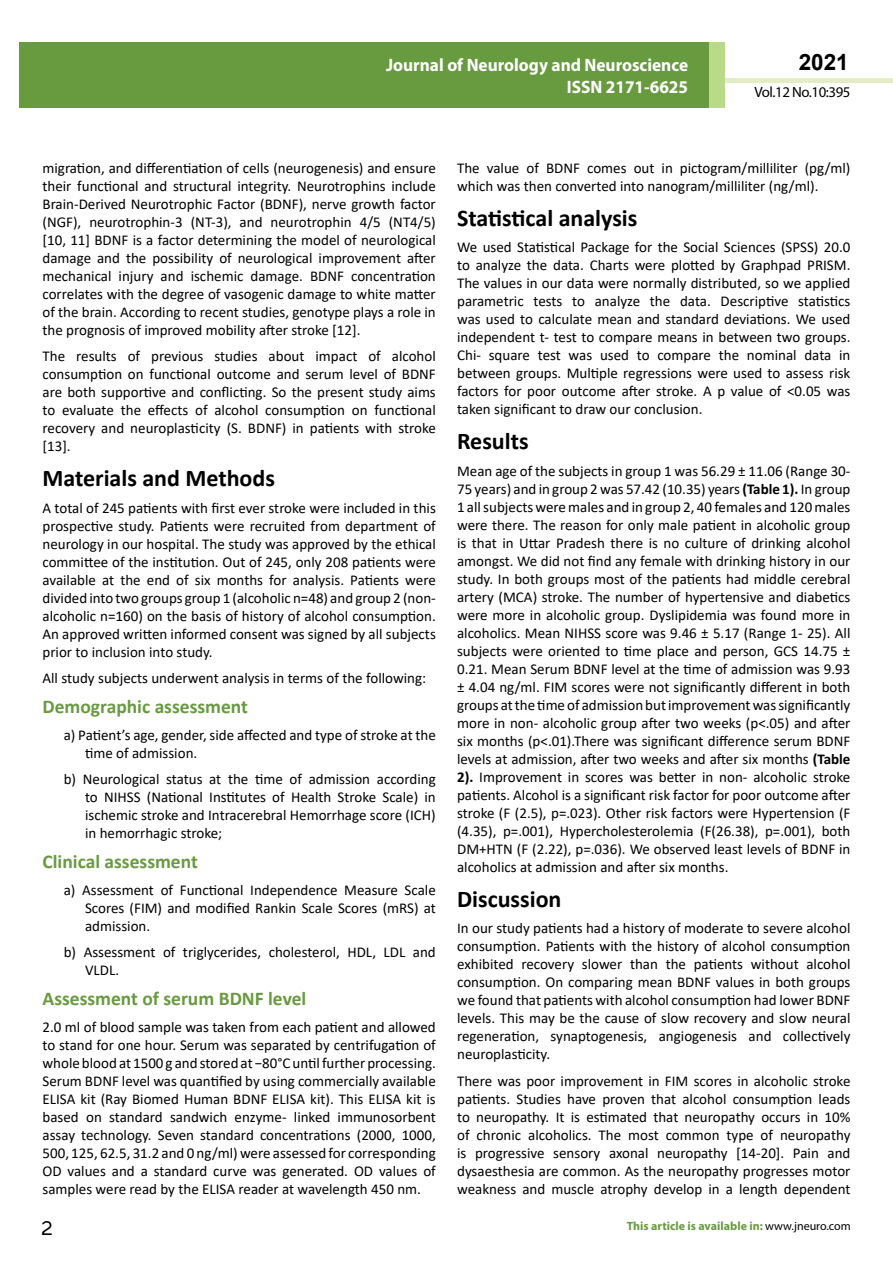
<style>
.page{position:relative;width:893px;height:1263px;background:#fff}
.page>*{position:absolute;margin:0;border:0;box-sizing:border-box;transform-origin:0 0}
.t1{font:25.5px "Tunga";color:#000}
.t2{font:700 24px "Calibri";color:#000}
.t3{font:700 22.5px "Arial";color:#000}
.t4{font:700 19.5px "Calibri";color:#689a40}
.t5{font:700 18px/21.6px "Myriad Pro";color:#fff;text-align:right;scale:.96 1}
.t6{font:15px/18px "Calibri";color:#000;text-align:justify}
.t7{font:14.85px "Myriad Pro";letter-spacing:-.03em;color:#000}
.t8{font:700 12px "Myriad Pro";color:#689a40}
.s1{font-weight:700}
.s2{font-weight:400;color:#000}
</style>
<div class="page">
<hr style="left:725px;top:78px;width:168px;height:4px;background:#e1eec5">
<div style="left:19px;top:42px;width:690px;height:66px;background:#689a40"></div>
<div style="left:709px;top:42px;width:16px;height:66px;background:#b9da89"></div>
<p class="t5" style="left:386px;top:54px;width:316px">Journal of Neurology and Neuroscience<br>ISSN 2171-6625</p>
<p class="t5" style="left:517px;top:53px;width:198px">ARCHIVOS DE MEDICINA<br>ISSN 1698-9465</p>
<h3 class="t3" style="left:799px;top:46px;width:52px">2021</h3>
<p class="t7" style="left:755px;top:83px;width:97px">Vol.12 No.10:395</p>
<p class="t6" style="left:43px;top:158px;width:395px">migration, and differentiation of cells (neurogenesis) and ensure their functional and structural integrity. Neurotrophins include Brain-Derived Neurotrophic Factor (BDNF), nerve growth factor (NGF), neurotrophin-3 (NT-3), and neurotrophin 4/5 (NT4/5) [10, 11] BDNF is a factor determining the model of neurological damage and the possibility of neurological improvement after mechanical injury and ischemic damage. BDNF concentration correlates with the degree of vasogenic damage to white matter of the brain. According to recent studies, genotype plays a role in the prognosis of improved mobility after stroke [12].</p>
<p class="t6" style="left:43px;top:347px;width:395px">The results of previous studies about impact of alcohol consumption on functional outcome and serum level of BDNF are both supportive and conflicting. So the present study aims to evaluate the effects of alcohol consumption on functional recovery and neuroplasticity (S. BDNF) in patients with stroke [13].</p>
<h2 class="t2" style="left:43px;top:461px;width:234px">Materials and Methods</h2>
<p class="t6" style="left:43px;top:498px;width:395px">A total of 245 patients with first ever stroke were included in this prospective study. Patients were recruited from department of neurology in our hospital. The study was approved by the ethical committee of the institution. Out of 245, only 208 patients were available at the end of six months for analysis. Patients were divided into two groups group 1 (alcoholic n=48) and group 2 (non&shy;alcoholic n=160) on the basis of history of alcohol consumption.<br>An approved written informed consent was signed by all subjects prior to inclusion into study.</p>
<p class="t6" style="left:43px;top:669px;width:385px">All study subjects underwent analysis in terms of the following:</p>
<h3 class="t4" style="left:43px;top:693px;width:207px">Demographic assessment</h3>
<p class="t6" style="left:85px;top:725px;width:352px;text-indent:-21px">a) Patient’s age, gender, side affected and type of stroke at the time of admission.</p>
<p class="t6" style="left:85px;top:770px;width:352px;text-indent:-21px">b) Neurological status at the time of admission according to NIHSS (National Institutes of Health Stroke Scale) in ischemic stroke and Intracerebral Hemorrhage score (ICH) in hemorrhagic stroke;</p>
<h3 class="t4" style="left:43px;top:848px;width:157px">Clinical assessment</h3>
<p class="t6" style="left:85px;top:880px;width:352px;text-indent:-21px">a) Assessment of Functional Independence Measure Scale Scores (FIM) and modified Rankin Scale Scores (mRS) at admission.</p>
<p class="t6" style="left:85px;top:943px;width:352px;text-indent:-21px">b) Assessment of triglycerides, cholesterol, HDL, LDL and<br>VLDL.</p>
<h3 class="t4" style="left:43px;top:985px;width:265px">Assessment of serum BDNF level</h3>
<p class="t6" style="left:43px;top:1017px;width:395px">2.0 ml of blood sample was taken from each patient and allowed to stand for one hour. Serum was separated by centrifugation of whole blood at 1500 g and stored at −80°C until further processing.<br>Serum BDNF level was quantified by using commercially available ELISA kit (Ray Biomed Human BDNF ELISA kit). This ELISA kit is based on standard sandwich enzyme- linked immunosorbent assay technology. Seven standard concentrations (2000, 1000, 500, 125, 62.5, 31.2 and 0 ng/ml) were assessed for corresponding OD values and a standard curve was generated. OD values of samples were read by the ELISA reader at wavelength 450 nm.</p>
<p class="t6" style="left:457px;top:158px;width:395px">The value of BDNF comes out in pictogram/milliliter (pg/ml) which was then converted into nanogram/milliliter (ng/ml).</p>
<h2 class="t2" style="left:457px;top:201px;width:182px">Statistical analysis</h2>
<p class="t6" style="left:457px;top:238px;width:395px">We used Statistical Package for the Social Sciences (SPSS) 20.0 to analyze the data. Charts were plotted by Graphpad PRISM.<br>The values in our data were normally distributed, so we applied parametric tests to analyze the data. Descriptive statistics was used to calculate mean and standard deviations. We used independent t- test to compare means in between two groups.<br>Chi- square test was used to compare the nominal data in between groups. Multiple regressions were used to assess risk factors for poor outcome after stroke. A p value of &lt;0.05 was taken significant to draw our conclusion.</p>
<h2 class="t2" style="left:457px;top:424px;width:73px">Results</h2>
<p class="t6" style="left:457px;top:461px;width:395px">Mean age of the subjects in group 1 was 56.29 ± 11.06 (Range 30- 75 years) and in group 2 was 57.42 (10.35) years <span class="s1">(Table 1).</span> In group 1 all subjects were males and in group 2, 40 females and 120 males were there. The reason for only male patient in alcoholic group is that in Uttar Pradesh there is no culture of drinking alcohol amongst. We did not find any female with drinking history in our study. In both groups most of the patients had middle cerebral artery (MCA) stroke. The number of hypertensive and diabetics were more in alcoholic group. Dyslipidemia was found more in alcoholics. Mean NIHSS score was 9.46 ± 5.17 (Range 1- 25). All subjects were oriented to time place and person, GCS 14.75 ± 0.21. Mean Serum BDNF level at the time of admission was 9.93 ± 4.04 ng/ml. FIM scores were not significantly different in both groups at the time of admission but improvement was significantly more in non- alcoholic group after two weeks (p&lt;.05) and after six months (p&lt;.01).There was significant difference serum BDNF levels at admission, after two weeks and after six months <span class="s1">(Table 2).</span> Improvement in scores was better in non- alcoholic stroke patients. Alcohol is a significant risk factor for poor outcome after stroke (F (2.5), p=.023). Other risk factors were Hypertension (F (4.35), p=.001), Hypercholesterolemia (F(26.38), p=.001), both DM+HTN (F (2.22), p=.036). We observed least levels of BDNF in alcoholics at admission and after six months.</p>
<h2 class="t2" style="left:457px;top:882px;width:106px">Discussion</h2>
<p class="t6" style="left:457px;top:919px;width:395px">In our study patients had a history of moderate to severe alcohol consumption. Patients with the history of alcohol consumption exhibited recovery slower than the patients without alcohol consumption. On comparing mean BDNF values in both groups we found that patients with alcohol consumption had lower BDNF levels. This may be the cause of slow recovery and slow neural regeneration, synaptogenesis, angiogenesis and collectively neuroplasticity.</p>
<p class="t6" style="left:457px;top:1071px;width:395px">There was poor improvement in FIM scores in alcoholic stroke patients. Studies have proven that alcohol consumption leads to neuropathy. It is estimated that neuropathy occurs in 10% of chronic alcoholics. The most common type of neuropathy is progressive sensory axonal neuropathy [14-20]. Pain and dysaesthesia are common. As the neuropathy progresses motor weakness and muscle atrophy develop in a length dependent</p>
<h1 class="t1" style="left:41px;top:1211px;width:13px">2</h1>
<p class="t8" style="left:627px;top:1218px;width:225px">This article is available in: <span class="s2">www.jneuro.com</span></p>
</div>
